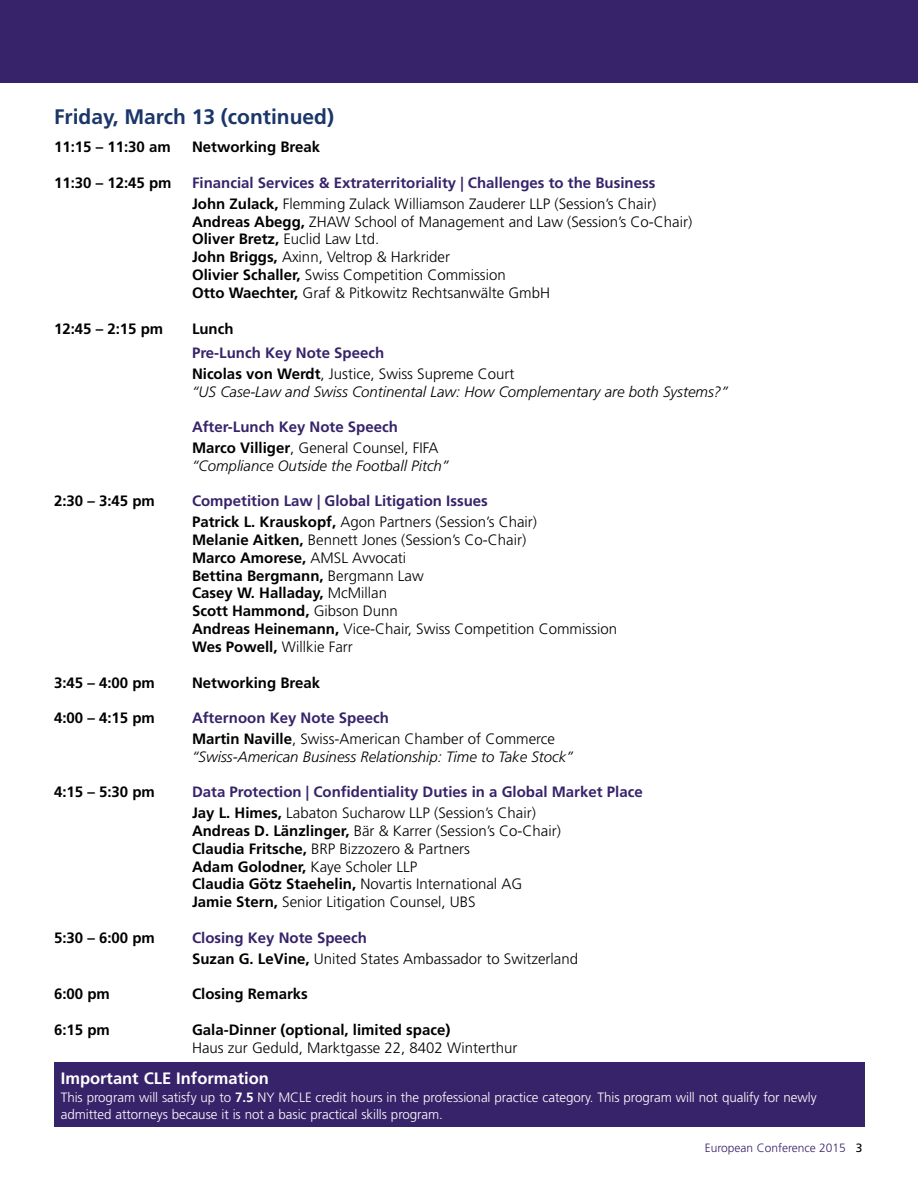
<style>
.page{position:relative;width:918px;height:1188px;background:#fff}
.page>*{position:absolute;margin:0;border:0;box-sizing:border-box;transform-origin:0 0}
.t1{font:700 21px "Frutiger";color:#1b3668}
.t2{font:700 16.5px "Frutiger";color:#fff}
.t3{font:300 15px/17.9px "Frutiger";color:#000}
.t4{font:700 15px/20.5px "Frutiger";color:#37236a}
.t5{font:700 15px "Frutiger";color:#000}
.t6{font:italic 300 15px "Frutiger";color:#000}
.t7{font:300 13.5px/16.2px "Frutiger";letter-spacing:-.005em;color:#fff}
.t8{font:300 12px "Frutiger";color:#37236a}
.s1{color:#000}
.s2{font-weight:300;color:#000}
.s3{font-weight:700}
.s4{font-weight:700;color:#37236a}
.s5{font-weight:400;color:#000}
</style>
<div class="page">
<div style="left:0;top:0;width:918px;height:82px;background:#37236a"></div>
<div style="left:54px;top:1063px;width:811px;height:64px;background:#37236a"></div>
<h1 class="t1" style="left:54px;top:105px;width:282px">Friday, March 13 (continued)</h1>
<p class="t5" style="left:54px;top:138px;width:118px">11:15 – 11:30 am</p>
<p class="t5" style="left:192px;top:138px;width:130px">Networking Break</p>
<p class="t5" style="left:54px;top:174px;width:119px">11:30 – 12:45 pm</p>
<p class="t4" style="left:192px;top:173px;width:466px">Financial Services &amp; Extraterritoriality | Challenges to the Business<br><span class="s1">John Zulack,</span> <span class="s2">Flemming Zulack Williamson Zauderer LLP (Session’s Chair)</span></p>
<p class="t3" style="left:192px;top:213px;width:502px"><span class="s3">Andreas Abegg,</span> ZHAW School of Management and Law (Session’s Co-Chair)<br><span class="s3">Oliver Bretz,</span> Euclid Law Ltd.<br><span class="s3">John Briggs,</span> Axinn, Veltrop &amp; Harkrider<br><span class="s3">Olivier Schaller,</span> Swiss Competition Commission<br><span class="s3">Otto Waechter,</span> Graf &amp; Pitkowitz Rechtsanwälte GmbH</p>
<p class="t5" style="left:54px;top:320px;width:111px">12:45 – 2:15 pm</p>
<p class="t5" style="left:192px;top:320px;width:43px">Lunch</p>
<p class="t3" style="left:192px;top:343px;width:324px;line-height:20.5px"><span class="s4">Pre-Lunch Key Note Speech<br></span><span class="s3">Nicolas von Werdt</span>, Justice, Swiss Supreme Court</p>
<p class="t6" style="left:192px;top:383px;width:538px">“US Case-Law and Swiss Continental Law: How Complementary are both Systems?”</p>
<p class="t4" style="left:192px;top:417px;width:248px">After-Lunch Key Note Speech<br><span class="s1">Marco Villiger</span><span class="s2">, General Counsel, FIFA</span></p>
<p class="t6" style="left:192px;top:457px;width:258px">“Compliance Outside the Football Pitch”</p>
<p class="t5" style="left:54px;top:492px;width:102px">2:30 – 3:45 pm</p>
<p class="t4" style="left:192px;top:491px;width:347px">Competition Law | Global Litigation Issues<br><span class="s1">Patrick L. Krauskopf,</span> <span class="s2">Agon Partners (Session’s Chair)</span></p>
<p class="t3" style="left:192px;top:531px;width:427px"><span class="s3">Melanie Aitken,</span> Bennett Jones (Session’s Co-Chair)<br><span class="s3">Marco Amorese,</span> AMSL Avvocati<br><span class="s3">Bettina Bergmann,</span> Bergmann Law<br><span class="s3">Casey W. Halladay,</span> McMillan<br><span class="s3">Scott Hammond,</span> Gibson Dunn<br><span class="s3">Andreas Heinemann,</span> Vice-Chair, Swiss Competition Commission <span class="s3">Wes Powell,</span> Willkie Farr</p>
<p class="t5" style="left:54px;top:674px;width:102px">3:45 – 4:00 pm</p>
<p class="t5" style="left:192px;top:674px;width:130px">Networking Break</p>
<p class="t5" style="left:54px;top:709px;width:102px">4:00 – 4:15 pm</p>
<p class="t3" style="left:192px;top:708px;width:365px;line-height:20.5px"><span class="s4">Afternoon Key Note Speech<br></span><span class="s3">Martin Naville</span>, Swiss-American Chamber of Commerce</p>
<p class="t6" style="left:192px;top:748px;width:383px">“Swiss-American Business Relationship: Time to Take Stock”</p>
<p class="t5" style="left:54px;top:783px;width:102px">4:15 – 5:30 pm</p>
<p class="t4" style="left:192px;top:782px;width:452px">Data Protection | Confidentiality Duties in a Global Market Place<br><span class="s1">Jay L. Himes,</span> <span class="s2">Labaton Sucharow LLP (Session’s Chair)</span></p>
<p class="t3" style="left:192px;top:822px;width:370px"><span class="s3">Andreas D. Länzlinger,</span> Bär &amp; Karrer (Session’s Co-Chair)<br><span class="s3">Claudia Fritsche,</span> BRP Bizzozero &amp; Partners<br><span class="s3">Adam Golodner,</span> Kaye Scholer LLP<br><span class="s3">Claudia Götz Staehelin,</span> Novartis International AG <span class="s3">Jamie Stern,</span> Senior Litigation Counsel, UBS</p>
<p class="t5" style="left:54px;top:929px;width:102px">5:30 – 6:00 pm</p>
<p class="t3" style="left:192px;top:928px;width:388px;line-height:20.5px"><span class="s4">Closing Key Note Speech<br></span><span class="s3">Suzan G. LeVine,</span> United States Ambassador to Switzerland</p>
<p class="t5" style="left:54px;top:985px;width:57px">6:00 pm</p>
<p class="t5" style="left:192px;top:985px;width:117px">Closing Remarks</p>
<p class="t5" style="left:54px;top:1021px;width:57px">6:15 pm</p>
<p class="t5" style="left:192px;top:1021px;width:260px">Gala-Dinner (optional, limited space)</p>
<p class="t3" style="left:192px;top:1039px;width:327px">Haus zur Geduld, Marktgasse 22, 8402 Winterthur</p>
<p class="t2" style="left:61px;top:1068px;width:210px">Important CLE Information</p>
<p class="t7" style="left:61px;top:1090px;width:758px">This program will satisfy up to <span class="s3">7.5</span> NY MCLE credit hours in the professional practice category. This program will not qualify for newly admitted attorneys because it is not a basic practical skills program.</p>
<p class="t8" style="left:705px;top:1141px;width:159px">European Conference 2015 <span class="s5">3</span></p>
</div>
